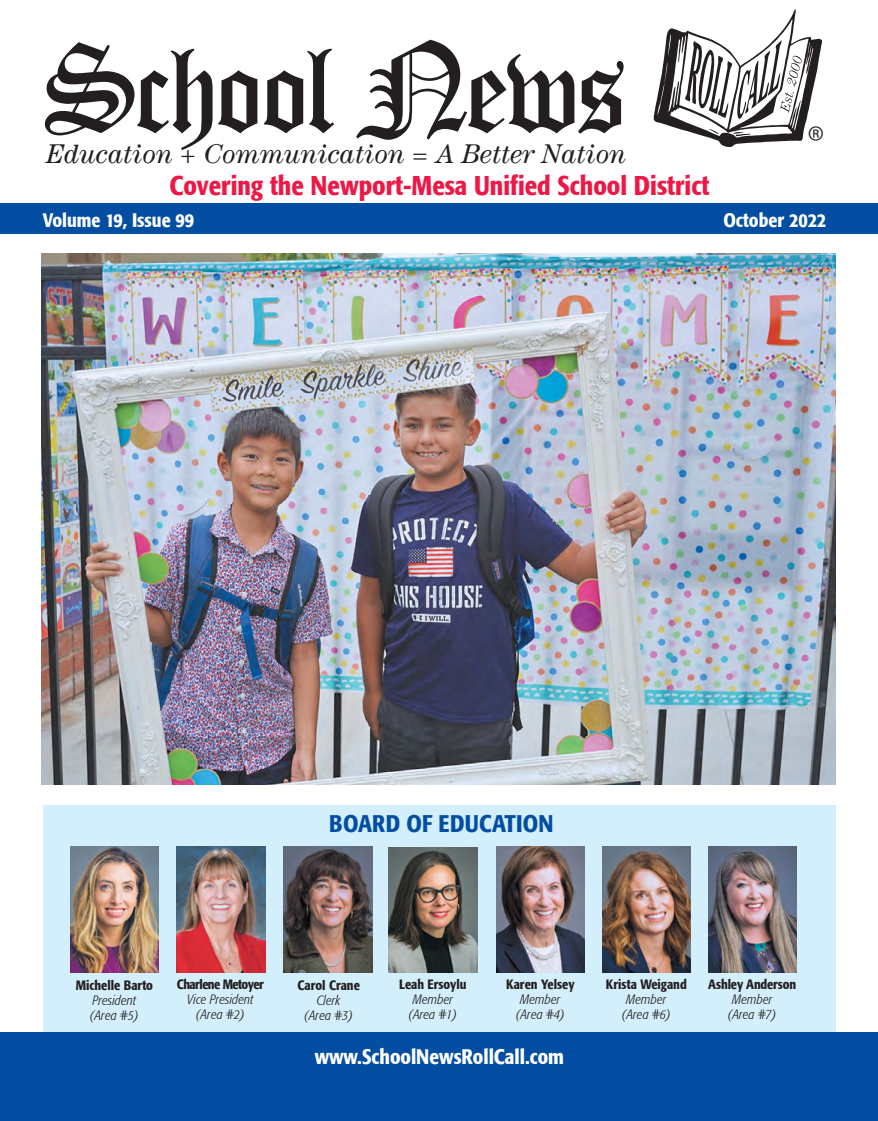
<style>
.page{position:relative;width:878px;height:1121px;background:#fff}
.page>*{position:absolute;margin:0;border:0;box-sizing:border-box;transform-origin:0 0}
.t1{font:31.65px "Myriad";color:#231f20}
.t2{font:italic 27.15px "Century LT";color:#231f20}
.t3{font:500 condensed 27px "Formata";color:#ed1846}
.t4{font:500 condensed 24px "Formata";letter-spacing:.01em;color:#034ea2}
.t5{font:500 condensed 21px "Formata";color:#fff}
.t6{font:500 condensed 19.5px "Formata";color:#fff}
.t7{font:italic 300 condensed 13.5px/15px "Formata";letter-spacing:.005em;color:#231f20;text-align:center}
.t8{font:500 condensed 13.5px "Formata";color:#231f20}
.t9{font:500 condensed 13.5px "Formata";letter-spacing:-.04em;color:#231f20}
</style>
<div class="page">
<div style="left:0;top:204px;width:878px;height:30px;background:#034ea2"></div>
<div style="left:0;top:1032px;width:878px;height:88px;background:#034ea2"></div>
<svg style="left:45px;top:42px;width:167px;height:108px"></svg>
<svg style="left:218px;top:70px;width:39px;height:63px"></svg>
<svg style="left:264px;top:49px;width:70px;height:84px"></svg>
<svg style="left:356px;top:40px;width:267px;height:100px"></svg>
<svg style="left:653px;top:9px;width:169px;height:138px"></svg>
<div style="left:44px;top:805px;width:792px;height:227px;background:#d4effc"></div>
<img style="left:496px;top:846px;width:88px;height:126px">
<img style="left:388px;top:847px;width:89px;height:125px">
<img style="left:284px;top:846px;width:88px;height:126px">
<img style="left:708px;top:846px;width:88px;height:126px">
<img style="left:176px;top:846px;width:89px;height:126px">
<img style="left:602px;top:846px;width:88px;height:126px">
<img style="left:70px;top:846px;width:88px;height:126px">
<img style="left:41px;top:253px;width:794px;height:532px">
<h2 class="t2" style="left:46px;top:138px;width:581px">Education + Communication = A Better Nation</h2>
<h1 class="t1" style="left:808px;top:122px;width:18px">®</h1>
<h3 class="t3" style="left:169px;top:169px;width:541px">Covering the Newport-Mesa Unified School District</h3>
<h3 class="t6" style="left:43px;top:208px;width:153px">Volume 19, Issue 99</h3>
<h3 class="t6" style="left:723px;top:208px;width:104px">October 2022</h3>
<h3 class="t4" style="left:329px;top:808px;width:226px">BOARD OF EDUCATION</h3>
<p class="t8" style="left:76px;top:977px;width:79px">Michelle Barto</p>
<p class="t7" style="left:90px;top:993px;width:50px;text-align:left">President (Area #5)</p>
<p class="t9" style="left:177px;top:976px;width:88px">Charlene Metoyer</p>
<p class="t7" style="left:187px;top:992px;width:68px">Vice President (Area #2)</p>
<p class="t8" style="left:297px;top:977px;width:64px">Carol Crane</p>
<p class="t7" style="left:304px;top:993px;width:50px">Clerk (Area #3)</p>
<p class="t8" style="left:399px;top:976px;width:69px">Leah Ersoylu</p>
<p class="t7" style="left:408px;top:992px;width:50px">Member (Area #1)</p>
<p class="t8" style="left:506px;top:976px;width:70px">Karen Yelsey</p>
<p class="t7" style="left:516px;top:992px;width:50px">Member (Area #4)</p>
<h3 class="t5" style="left:315px;top:1043px;width:251px">www.SchoolNewsRollCall.com</h3>
<p class="t8" style="left:606px;top:976px;width:82px">Krista Weigand</p>
<p class="t7" style="left:622px;top:992px;width:50px">Member (Area #6)</p>
<p class="t8" style="left:708px;top:976px;width:89px">Ashley Anderson</p>
<p class="t7" style="left:727px;top:992px;width:50px">Member (Area #7)</p>
</div>
